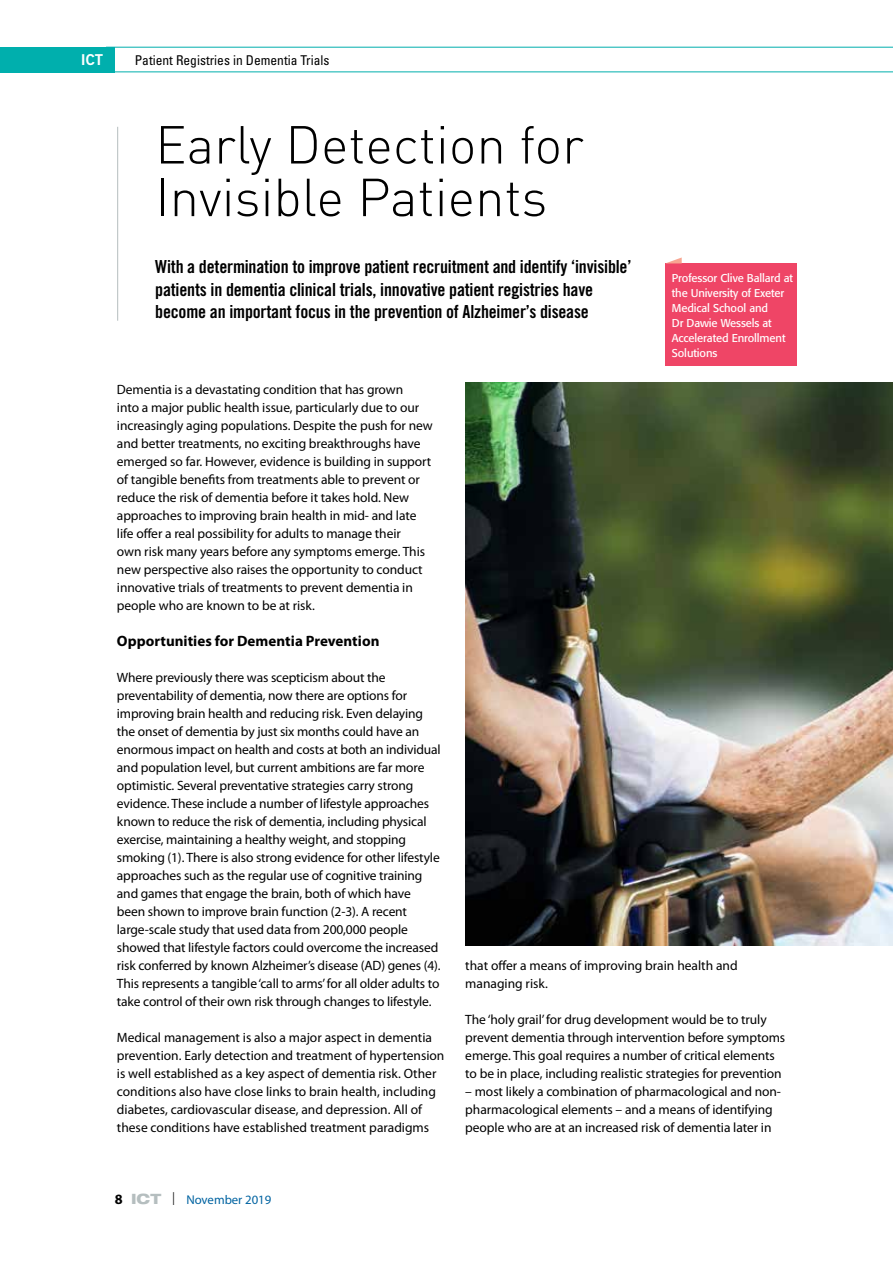
<style>
.page{position:relative;width:893px;height:1263px;background:#fff}
.page>*{position:absolute;margin:0;border:0;box-sizing:border-box;transform-origin:0 0}
.t1{font:300 52.65px/52.7px "DIN Pro";color:#000}
.t2{font:18px/22.5px "Trade Gothic LT Std Bd Cn 20";letter-spacing:-.01em;color:#000}
.t3{font:700 15px "Myriad Pro";color:#000}
.t4{font:15px "Trade Gothic LT Std Bd 2";color:#fff}
.t5{font:13.5px/18px "Myriad Pro";letter-spacing:-.005em;color:#000}
.t6{font:condensed 13.5px "Univers";color:#000}
.t7{font:12.75px "Myriad Pro";color:#0063a1}
.t8{font:11.25px/15px "Formata";letter-spacing:-.01em;color:#fff}
.s1{font-weight:700;font-size:14.25px;color:#000}
.s2{font-family:"Helvetica Neue LT Std";font-weight:800;font-stretch:expanded;font-size:14.25px;color:#b5bebf}
.s3{font-family:"Helvetica Neue LT Std";font-weight:100;font-size:18px;color:#000}
</style>
<div class="page">
<hr style="left:117px;top:127px;width:1px;height:194px;background:#b5bebf">
<svg style="left:115px;top:47px;width:778px;height:25px"></svg>
<div style="left:0;top:47px;width:115px;height:25px;background:#00afad"></div>
<div style="left:665px;top:264px;width:132px;height:102px;background:#ef4566"></div>
<svg style="left:667px;top:257px;width:15px;height:6px"></svg>
<img style="left:465px;top:383px;width:428px;height:562px">
<p class="t4" style="left:81px;top:50px;width:24px">ICT</p>
<p class="t6" style="left:135px;top:52px;width:196px">Patient Registries in Dementia Trials</p>
<h1 class="t1" style="left:155px;top:114px;width:430px">Early Detection for<br>Invisible Patients</h1>
<h2 class="t2" style="left:155px;top:255px;width:478px">With a determination to improve patient recruitment and identify ‘invisible’ patients in dementia clinical trials, innovative patient registries have become an important focus in the prevention of Alzheimer’s disease</h2>
<p class="t8" style="left:672px;top:270px;width:123px">Professor Clive Ballard at the University of Exeter<br>Medical School and<br>Dr Dawie Wessels at<br>Accelerated Enrollment<br>Solutions</p>
<p class="t5" style="left:117px;top:381px;width:317px">Dementia is a devastating condition that has grown<br>into a major public health issue, particularly due to our increasingly aging populations. Despite the push for new and better treatments, no exciting breakthroughs have emerged so far. However, evidence is building in support of tangible benefits from treatments able to prevent or reduce the risk of dementia before it takes hold. New approaches to improving brain health in mid- and late life offer a real possibility for adults to manage their<br>own risk many years before any symptoms emerge. This new perspective also raises the opportunity to conduct innovative trials of treatments to prevent dementia in people who are known to be at risk.</p>
<p class="t3" style="left:117px;top:633px;width:264px">Opportunities for Dementia Prevention</p>
<p class="t5" style="left:117px;top:669px;width:325px">Where previously there was scepticism about the preventability of dementia, now there are options for improving brain health and reducing risk. Even delaying the onset of dementia by just six months could have an enormous impact on health and costs at both an individual and population level, but current ambitions are far more optimistic. Several preventative strategies carry strong evidence. These include a number of lifestyle approaches known to reduce the risk of dementia, including physical exercise, maintaining a healthy weight, and stopping smoking (1). There is also strong evidence for other lifestyle approaches such as the regular use of cognitive training and games that engage the brain, both of which have been shown to improve brain function (2-3). A recent large-scale study that used data from 200,000 people showed that lifestyle factors could overcome the increased risk conferred by known Alzheimer’s disease (AD) genes (4).<br>This represents a tangible ‘call to arms’ for all older adults to take control of their own risk through changes to lifestyle.</p>
<p class="t5" style="left:117px;top:1029px;width:329px">Medical management is also a major aspect in dementia prevention. Early detection and treatment of hypertension is well established as a key aspect of dementia risk. Other conditions also have close links to brain health, including diabetes, cardiovascular disease, and depression. All of these conditions have established treatment paradigms</p>
<p class="t5" style="left:465px;top:957px;width:274px">that offer a means of improving brain health and managing risk.</p>
<p class="t5" style="left:465px;top:1011px;width:321px">The ‘holy grail’ for drug development would be to truly prevent dementia through intervention before symptoms emerge. This goal requires a number of critical elements to be in place, including realistic strategies for prevention</p>
<p class="t5" style="left:465px;top:1083px;width:317px">– most likely a combination of pharmacological and non&shy;pharmacological elements – and a means of identifying people who are at an increased risk of dementia later in</p>
<p class="t7" style="left:115px;top:1192px;width:158px"><span class="s1">8</span> <span class="s2">ICT</span> <span class="s3">l</span> November 2019</p>
</div>
